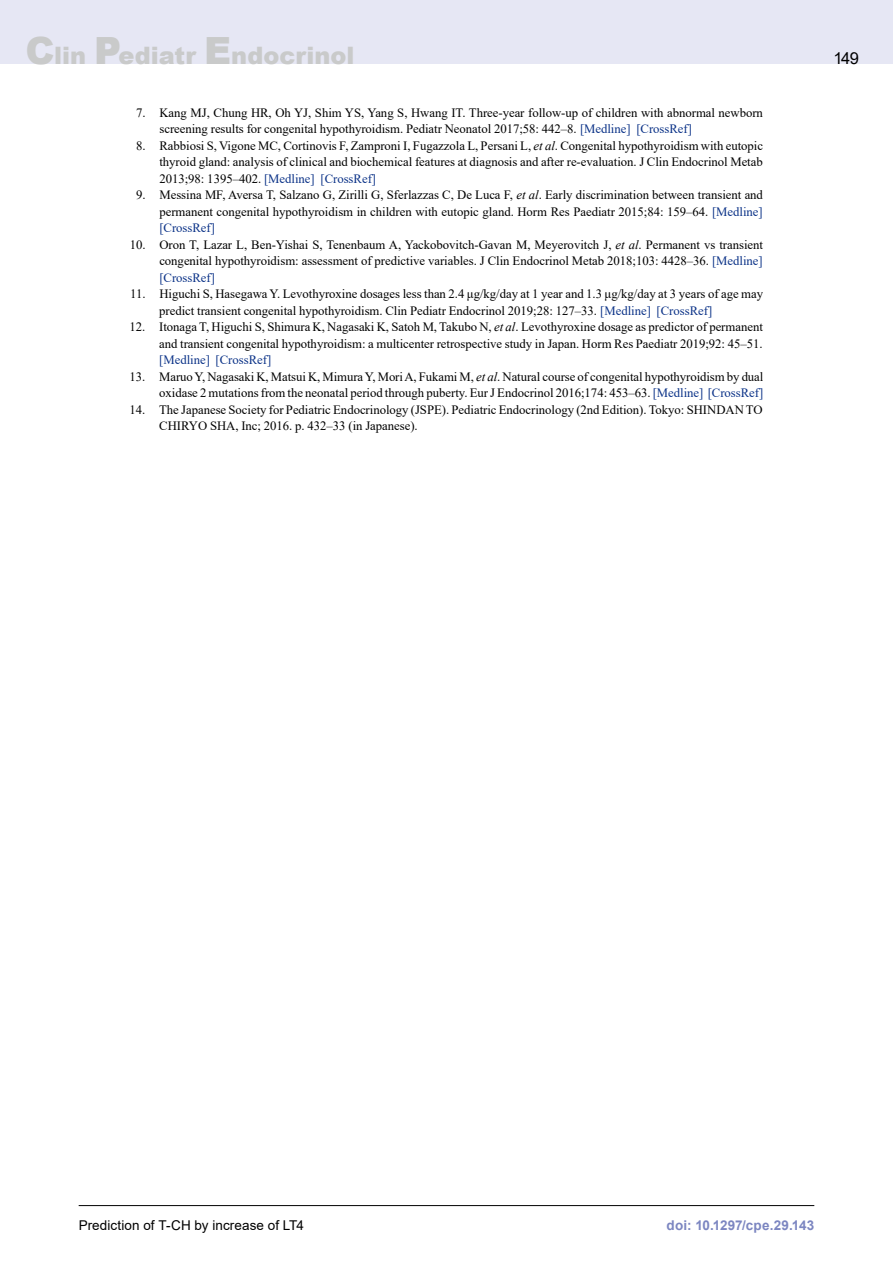
<style>
.page{position:relative;width:893px;height:1263px;background:#fff}
.page>*{position:absolute;margin:0;border:0;box-sizing:border-box;transform-origin:0 0}
.t1{font:900 24px "Arial";color:#c9caca}
.t2{font:16.5px "Arial";color:#000}
.t3{font:13.5px "Arial";letter-spacing:.005em;color:#000}
.t4{font:700 13.5px "Arial";letter-spacing:.015em;color:#7c86c1}
.t5{font:12.75px/16.5px "Times New Roman";letter-spacing:-.005em;color:#000}
.t6{font:12.75px "Times New Roman";letter-spacing:-.005em;color:#0c3388}
.s1{font-size:37.5px}
.s2{color:#0c3388}
.s3{font-style:italic}
</style>
<div class="page">
<div style="left:0;top:0;width:893px;height:64px;background:#e6e7f4"></div>
<hr style="left:79px;top:1205px;width:735px;height:1px;background:#000">
<h1 class="t1" style="left:26px;top:38px;width:330px"><span class="s1">C</span>lin <span class="s1">P</span>ediatr <span class="s1">E</span>ndocrinol</h1>
<p class="t5" style="left:159px;top:104px;width:605px;text-indent:-23px">7. Kang MJ, Chung HR, Oh YJ, Shim YS, Yang S, Hwang IT. Three-year follow-up of children with abnormal newborn screening results for congenital hypothyroidism. Pediatr Neonatol 2017;58: 442–8. <span class="s2">[Medline] [CrossRef]</span></p>
<p class="t5" style="left:159px;top:137px;width:605px;text-align:justify;text-indent:-23px">8. Rabbiosi S, Vigone MC, Cortinovis F, Zamproni I, Fugazzola L, Persani L, <span class="s3">et al</span>. Congenital hypothyroidism with eutopic thyroid gland: analysis of clinical and biochemical features at diagnosis and after re-evaluation. J Clin Endocrinol Metab 2013;98: 1395–402. <span class="s2">[Medline] [CrossRef]</span></p>
<p class="t5" style="left:159px;top:186px;width:605px;text-align:justify;text-indent:-23px">9. Messina MF, Aversa T, Salzano G, Zirilli G, Sferlazzas C, De Luca F, <span class="s3">et al</span>. Early discrimination between transient and permanent congenital hypothyroidism in children with eutopic gland. Horm Res Paediatr 2015;84: 159–64. <span class="s2">[Medline] [CrossRef]</span></p>
<p class="t5" style="left:159px;top:236px;width:605px;text-align:justify;text-indent:-30px">10. Oron T, Lazar L, Ben-Yishai S, Tenenbaum A, Yackobovitch-Gavan M, Meyerovitch J, <span class="s3">et al</span>. Permanent vs transient congenital hypothyroidism: assessment of predictive variables. J Clin Endocrinol Metab 2018;103: 4428–36. <span class="s2">[Medline] [CrossRef]</span></p>
<p class="t5" style="left:159px;top:285px;width:605px;text-indent:-29px">11. Higuchi S, Hasegawa Y. Levothyroxine dosages less than 2.4 μg/kg/day at 1 year and 1.3 μg/kg/day at 3 years of age may predict transient congenital hypothyroidism. Clin Pediatr Endocrinol 2019;28: 127–33. <span class="s2">[Medline] [CrossRef]</span></p>
<p class="t5" style="left:130px;top:318px;width:635px;text-align:right">12. Itonaga T, Higuchi S, Shimura K, Nagasaki K, Satoh M, Takubo N, <span class="s3">et al</span>. Levothyroxine dosage as predictor of permanent and transient congenital hypothyroidism: a multicenter retrospective study in Japan. Horm Res Paediatr 2019;92: 45–51.</p>
<p class="t6" style="left:159px;top:351px;width:113px">[Medline] [CrossRef]</p>
<p class="t5" style="left:130px;top:368px;width:635px;text-align:right">13. Maruo Y, Nagasaki K, Matsui K, Mimura Y, Mori A, Fukami M, <span class="s3">et al</span>. Natural course of congenital hypothyroidism by dual oxidase 2 mutations from the neonatal period through puberty. Eur J Endocrinol 2016;174: 453–63. <span class="s2">[Medline] [CrossRef]</span></p>
<p class="t5" style="left:159px;top:401px;width:605px;text-indent:-30px">14. The Japanese Society for Pediatric Endocrinology (JSPE). Pediatric Endocrinology (2nd Edition). Tokyo: SHINDAN TO<br>CHIRYO SHA, Inc; 2016. p. 432–33 (in Japanese).</p>
<p class="t2" style="left:833px;top:47px;width:27px">149</p>
<p class="t3" style="left:79px;top:1216px;width:227px">Prediction of T-CH by increase of LT4</p>
<p class="t4" style="left:667px;top:1216px;width:149px">doi: 10.1297/cpe.29.143</p>
</div>
